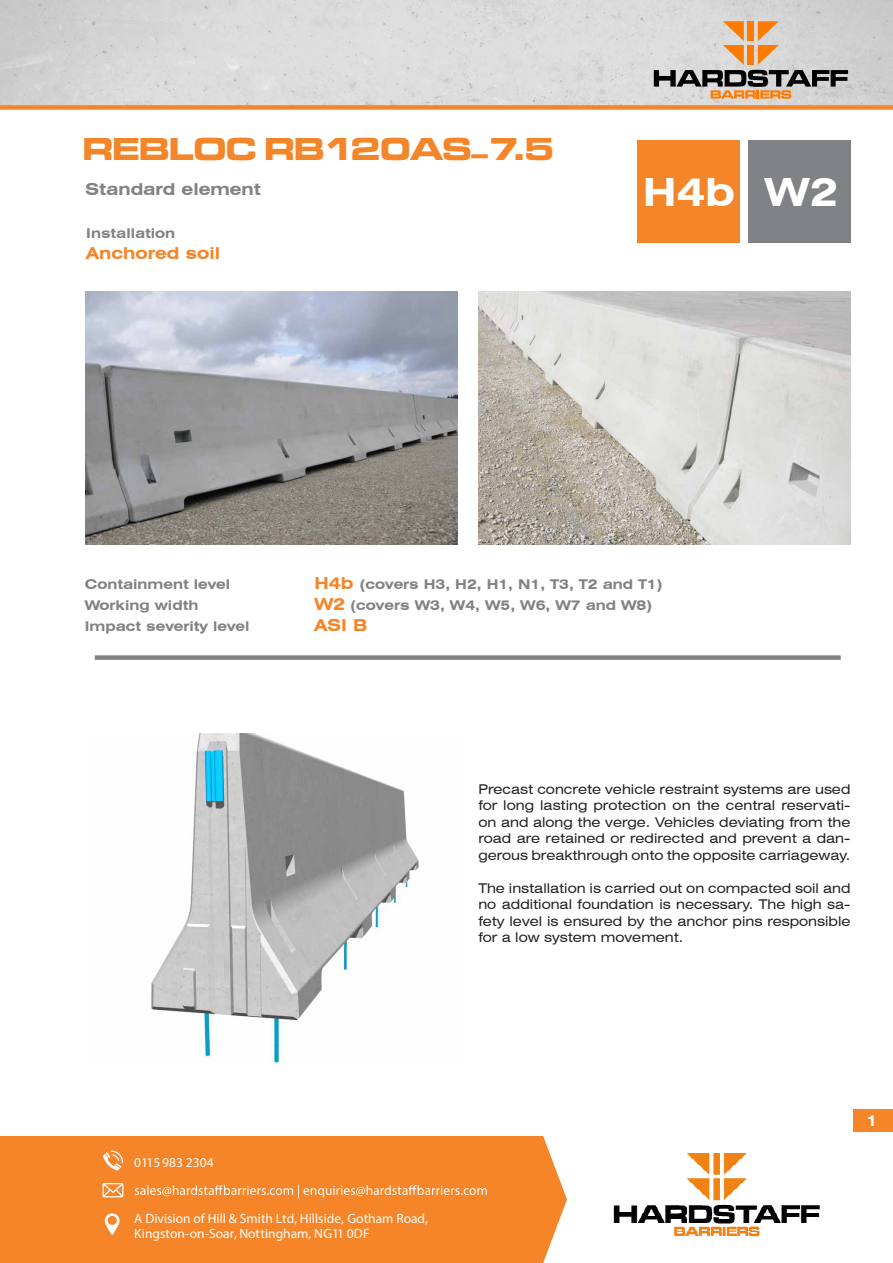
<style>
.page{position:relative;width:893px;height:1263px;background:#fff}
.page>*{position:absolute;margin:0;border:0;box-sizing:border-box;transform-origin:0 0}
.t1{font:700 expanded 39px "Swiss 721 BT";color:#fff}
.t2{font:33px "Microgramma D Bold Exte";color:#f58529}
.t3{font:700 expanded 16.5px "Swiss 721 BT";color:#f58529}
.t4{font:700 expanded 16.5px "Swiss 721 BT";color:#808285}
.t5{font:700 expanded 15px "Swiss 721 BT";color:#fff}
.t6{font:expanded 13.5px/16.5px "Swiss 721 BT";color:#231f20;text-align:justify}
.t7{font:700 expanded 13.5px "Swiss 721 BT";color:#808285}
.t8{font:13.5px/15px "Myriad Pro";color:#fff}
.s1{font-size:16.5px;color:#f58529}
</style>
<div class="page">
<img style="left:0;top:0;width:893px;height:105px">
<div style="left:0;top:105px;width:893px;height:5px;background:#f58529"></div>
<img style="left:85px;top:291px;width:372px;height:254px">
<img style="left:478px;top:291px;width:372px;height:254px">
<div style="left:638px;top:140px;width:102px;height:102px;background:#f58529"></div>
<div style="left:748px;top:140px;width:102px;height:102px;background:#808285"></div>
<img style="left:151px;top:733px;width:268px;height:329px">
<div style="left:854px;top:1109px;width:39px;height:22px;background:#f58529"></div>
<div style="left:0;top:1136px;width:567px;height:127px;background:#f58528"></div>
<svg style="left:135px;top:1185px;width:352px;height:13px"></svg>
<svg style="left:102px;top:1183px;width:21px;height:14px"></svg>
<svg style="left:105px;top:1213px;width:15px;height:22px"></svg>
<svg style="left:103px;top:1150px;width:20px;height:20px"></svg>
<img style="left:613px;top:1153px;width:207px;height:84px">
<svg style="left:654px;top:21px;width:194px;height:78px"></svg>
<div style="left:748px;top:21px;width:6px;height:20px;background:#ff7a00"></div>
<div style="left:748px;top:45px;width:6px;height:20px;background:#ff7a00"></div>
<div style="left:95px;top:655px;width:746px;height:5px;background:#808285"></div>
<p class="t2" style="left:83px;top:127px;width:473px">REBLOC RB120AS_7.5</p>
<p class="t4" style="left:85px;top:179px;width:177px">Standard element</p>
<p class="t7" style="left:86px;top:225px;width:90px">Installation</p>
<p class="t3" style="left:86px;top:244px;width:135px">Anchored soil</p>
<p class="t1" style="left:643px;top:169px;width:94px">H4b</p>
<p class="t1" style="left:765px;top:169px;width:75px">W2</p>
<p class="t7" style="left:85px;top:576px;width:147px">Containment level</p>
<p class="t7" style="left:314px;top:576px;width:350px"><span class="s1">H4b</span> (covers H3, H2, H1, N1, T3, T2 and T1)</p>
<p class="t7" style="left:85px;top:597px;width:115px">Working width</p>
<p class="t7" style="left:314px;top:597px;width:339px"><span class="s1">W2</span> (covers W3, W4, W5, W6, W7 and W8)</p>
<p class="t7" style="left:85px;top:618px;width:166px">Impact severity level</p>
<p class="t3" style="left:314px;top:615px;width:54px">ASI B</p>
<p class="t6" style="left:478px;top:781px;width:374px">Precast concrete vehicle restraint systems are used for long lasting protection on the central reservati&shy;on and along the verge. Vehicles deviating from the road are retained or redirected and prevent a dan&shy;gerous breakthrough onto the opposite carriageway.</p>
<p class="t6" style="left:478px;top:880px;width:374px">The installation is carried out on compacted soil and no additional foundation is necessary. The high sa&shy;fety level is ensured by the anchor pins responsible for a low system movement.</p>
<p class="t8" style="left:134px;top:1155px;width:81px">0115 983 2304</p>
<p class="t8" style="left:134px;top:1210px;width:295px">A Division of Hill &amp; Smith Ltd, Hillside, Gotham Road,<br>Kingston-on-Soar, Nottingham, NG11 0DF</p>
<p class="t5" style="left:866px;top:1111px;width:12px">1</p>
</div>
